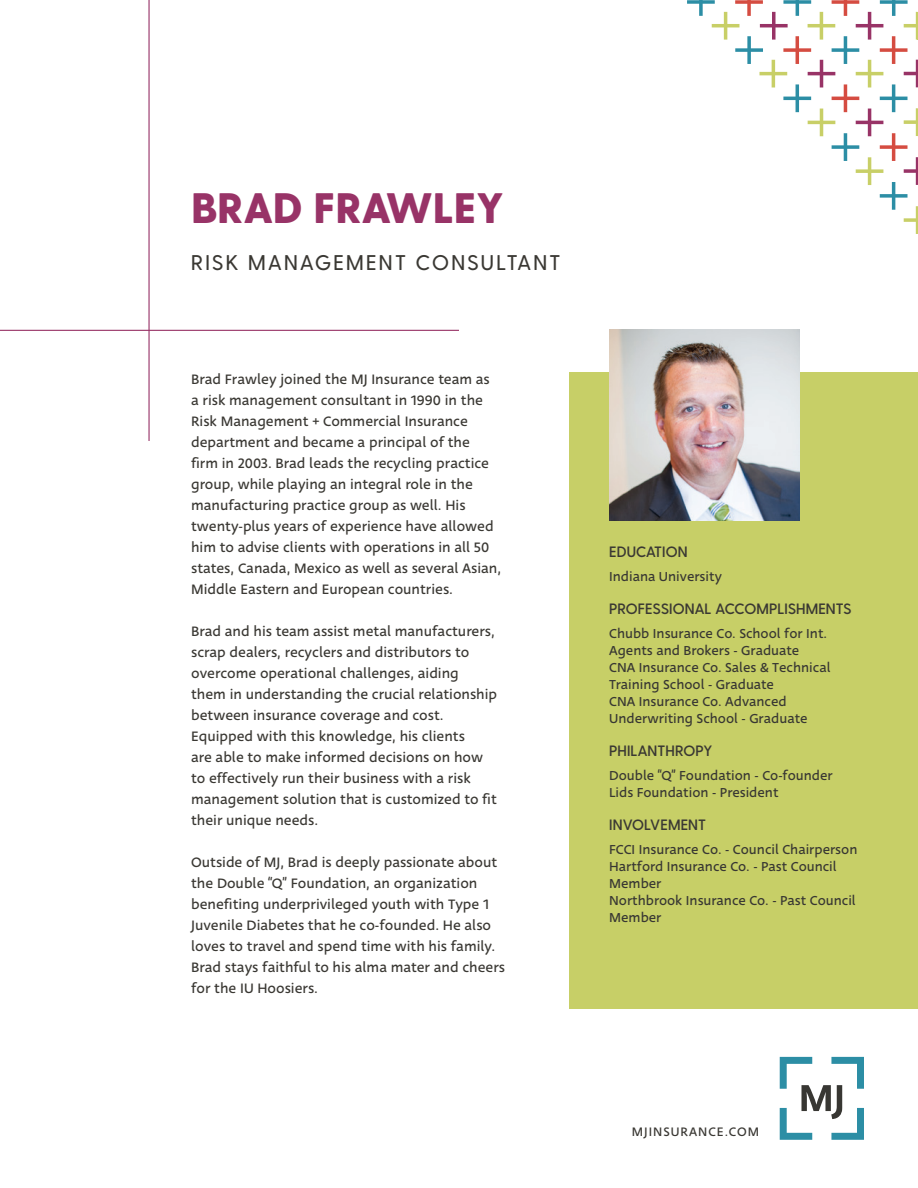
<style>
.page{position:relative;width:918px;height:1188px;background:#fff}
.page>*{position:absolute;margin:0;border:0;box-sizing:border-box;transform-origin:0 0}
.t1{font:800 42.6px "Greycliff CF";letter-spacing:.01em;color:#983367}
.t2{font:500 21.3px "Greycliff CF";letter-spacing:.11em;color:#3a3833}
.t3{font:15px/21px "Deva Ideal";color:#3a3833}
.t4{font:600 15px "Greycliff CF";letter-spacing:.01em;color:#3a3833}
.t5{font:14.25px/17.1px "Deva Ideal";color:#383733}
.t6{font:13.5px "Deva Ideal";letter-spacing:.075em;color:#3a3833}
</style>
<div class="page">
<div style="left:569px;top:373px;width:349px;height:636px;background:#c7cf67"></div>
<svg style="left:687px;top:0;width:231px;height:234px"></svg>
<img style="left:609px;top:330px;width:191px;height:190px">
<hr style="left:0;top:330px;width:459px;height:1px;background:#983367">
<hr style="left:148px;top:0;width:2px;height:441px;background:#983367">
<svg style="left:780px;top:1057px;width:84px;height:83px"></svg>
<h1 class="t1" style="left:191px;top:182px;width:314px">BRAD FRAWLEY</h1>
<h2 class="t2" style="left:191px;top:250px;width:371px">RISK MANAGEMENT CONSULTANT</h2>
<p class="t3" style="left:191px;top:369px;width:312px">Brad Frawley joined the MJ Insurance team as a risk management consultant in 1990 in the Risk Management + Commercial Insurance department and became a principal of the<br>firm in 2003. Brad leads the recycling practice group, while playing an integral role in the manufacturing practice group as well. His twenty-plus years of experience have allowed him to advise clients with operations in all 50 states, Canada, Mexico as well as several Asian, Middle Eastern and European countries.</p>
<p class="t3" style="left:191px;top:621px;width:308px">Brad and his team assist metal manufacturers, scrap dealers, recyclers and distributors to overcome operational challenges, aiding them in understanding the crucial relationship between insurance coverage and cost.<br>Equipped with this knowledge, his clients<br>are able to make informed decisions on how to effectively run their business with a risk management solution that is customized to fit their unique needs.</p>
<p class="t3" style="left:191px;top:852px;width:315px">Outside of MJ, Brad is deeply passionate about the Double “Q” Foundation, an organization benefiting underprivileged youth with Type 1<br>Juvenile Diabetes that he co-founded. He also loves to travel and spend time with his family.<br>Brad stays faithful to his alma mater and cheers for the IU Hoosiers.</p>
<p class="t4" style="left:609px;top:543px;width:80px">EDUCATION</p>
<p class="t5" style="left:609px;top:568px;width:114px">Indiana University</p>
<p class="t4" style="left:609px;top:600px;width:244px">PROFESSIONAL ACCOMPLISHMENTS</p>
<p class="t5" style="left:609px;top:625px;width:223px">Chubb Insurance Co. School for Int.<br>Agents and Brokers - Graduate<br>CNA Insurance Co. Sales &amp; Technical<br>Training School - Graduate<br>CNA Insurance Co. Advanced<br>Underwriting School - Graduate</p>
<p class="t4" style="left:609px;top:742px;width:104px">PHILANTHROPY</p>
<p class="t5" style="left:609px;top:767px;width:225px">Double “Q” Foundation - Co-founder<br>Lids Foundation - President</p>
<p class="t4" style="left:609px;top:816px;width:98px">INVOLVEMENT</p>
<p class="t5" style="left:609px;top:841px;width:250px">FCCI Insurance Co. - Council Chairperson<br>Hartford Insurance Co. - Past Council<br>Member<br>Northbrook Insurance Co. - Past Council<br>Member</p>
<p class="t6" style="left:632px;top:1124px;width:129px">MJINSURANCE.COM</p>
</div>
